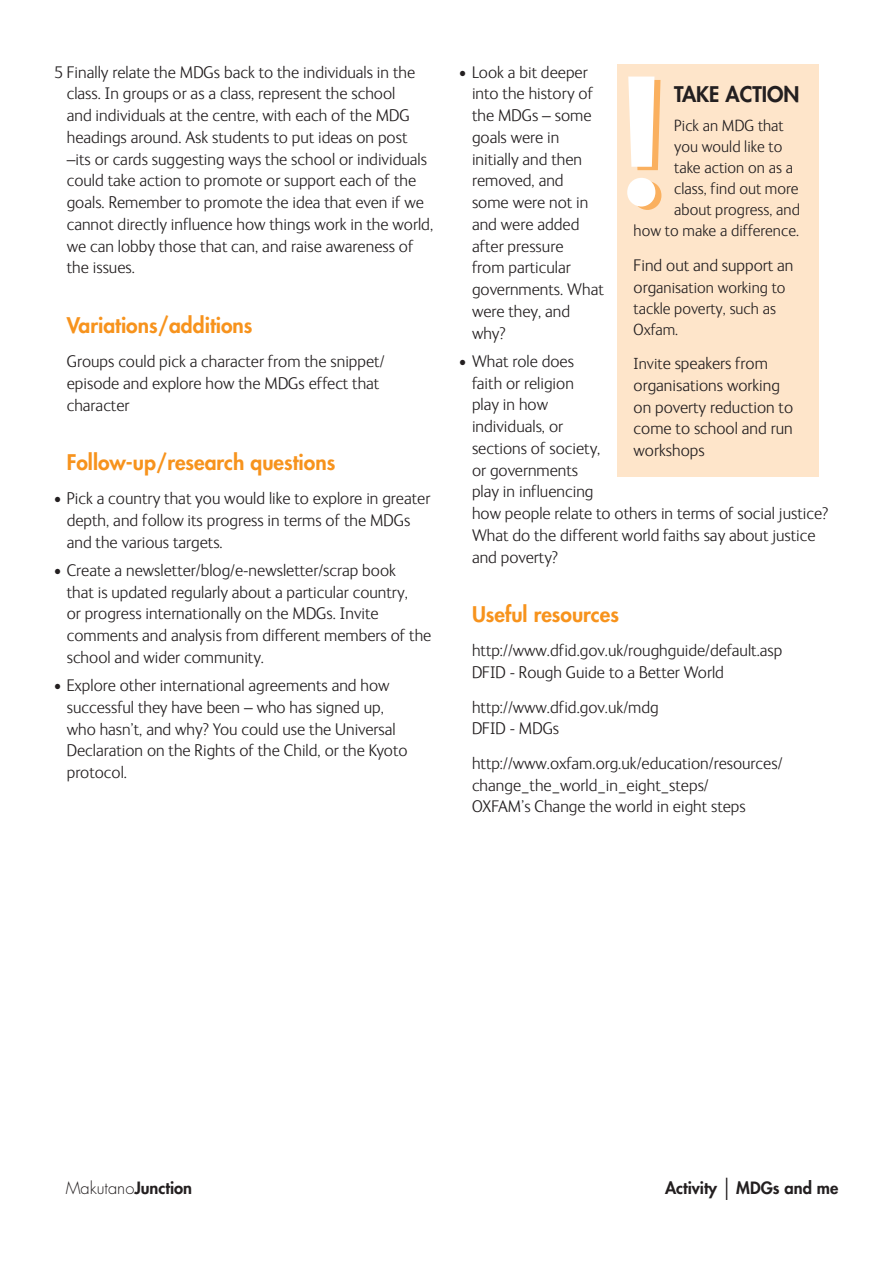
<style>
.page{position:relative;width:893px;height:1263px;background:#fff}
.page>*{position:absolute;margin:0;border:0;box-sizing:border-box;transform-origin:0 0}
.t1{font:800 21px "Futura";color:#f7931d}
.t2{font:800 21px "Futura";color:#231f20}
.t3{font:300 17.25px/21.8px "NHM Ingrid";color:#231f20}
.t4{font:300 16.5px/21px "NHM Ingrid";color:#231f20}
.t5{font:800 16.5px "Futura";color:#231f20}
.t6{font:300 16.5px "Futura";color:#231f20}
.s1{font-size:17.25px}
.s2{font-size:16.5px}
.s3{font-weight:800}
.s4{font-weight:300;font-size:27px}
</style>
<div class="page">
<div style="left:617px;top:64px;width:202px;height:412px;background:#fee5ca"></div>
<svg style="left:627px;top:77px;width:34px;height:133px"></svg>
<p class="t3" style="left:67px;top:61px;width:368px;text-indent:-13px">5 Finally relate the MDGs back to the individuals in the class. In groups or as a class, represent the school<br>and individuals at the centre, with each of the MDG headings around. Ask students to put ideas on post –its or cards suggesting ways the school or individuals could take action to promote or support each of the goals. Remember to promote the idea that even if we cannot directly influence how things work in the world, we can lobby those that can, and raise awareness of the issues.</p>
<p class="t1" style="left:67px;top:311px;width:187px">Variations/additions</p>
<p class="t3" style="left:67px;top:351px;width:319px">Groups could pick a character from the snippet/ episode and explore how the MDGs effect that character</p>
<p class="t1" style="left:67px;top:448px;width:270px">Follow-up/research questions</p>
<p class="t3" style="left:67px;top:488px;width:365px;text-indent:-13px">• Pick a country that you would like to explore in greater depth, and follow its progress in terms of the MDGs and the various targets.</p>
<p class="t3" style="left:67px;top:560px;width:366px;text-indent:-13px">• Create a newsletter/blog/e-newsletter/scrap book<br>that is updated regularly about a particular country,<br>or progress internationally on the MDGs. Invite comments and analysis from different members of the school and wider community.</p>
<p class="t3" style="left:67px;top:675px;width:342px;text-indent:-13px">• Explore other international agreements and how successful they have been – who has signed up, who hasn’t, and why? You could use the Universal Declaration on the Rights of the Child, or the Kyoto protocol.</p>
<p class="t3" style="left:472px;top:61px;width:133px;text-indent:-13px">• Look a bit deeper into the history of the MDGs – some goals were in initially and then removed, and some were not in and were added after pressure<br>from particular governments. What were they, and why?</p>
<p class="t3" style="left:472px;top:350px;width:358px;text-indent:-13px">• What role does<br>faith or religion<br>play in how<br>individuals, or<br>sections of society,<br>or governments<br>play in influencing<br>how people relate to others in terms of social justice?<br>What do the different world faiths say about justice and poverty?</p>
<p class="t1" style="left:472px;top:600px;width:148px">Useful resources</p>
<p class="t3" style="left:472px;top:640px;width:312px">http://www.dfid.gov.uk/roughguide/default.asp<br>DFID - Rough Guide to a Better World</p>
<p class="t3" style="left:472px;top:696px;width:188px">http://www.dfid.gov.uk/mdg<br>DFID - MDGs</p>
<p class="t3" style="left:472px;top:752px;width:312px">http://www.oxfam.org.uk/education/resources/ change_the_world_in_eight_steps/<br>OXFAM’s Change the world in eight steps</p>
<p class="t2" style="left:674px;top:80px;width:127px">TAKE ACTION</p>
<p class="t4" style="left:674px;top:116px;width:111px">Pick an MDG that</p>
<p class="t4" style="left:674px;top:137px;width:110px">you would like to</p>
<p class="t4" style="left:674px;top:158px;width:120px">take action on as a</p>
<p class="t4" style="left:674px;top:179px;width:126px">class, find out more</p>
<p class="t4" style="left:674px;top:200px;width:127px">about progress, and</p>
<p class="t4" style="left:634px;top:221px;width:167px">how to make a difference.</p>
<p class="t3" style="left:634px;top:255px;width:161px">Find out and support an</p>
<p class="t4" style="left:634px;top:277px;width:153px"><span class="s1">org</span>anisation working to tackle poverty, such as<br>Oxfam.</p>
<p class="t3" style="left:634px;top:353px;width:161px"><span class="s2">Invit</span>e speakers from organisations working on poverty reduction to come to school and run workshops</p>
<p class="t6" style="left:66px;top:1178px;width:128px">Makutano<span class="s3">Junction</span></p>
<p class="t5" style="left:665px;top:1177px;width:175px">Activity <span class="s4">|</span> MDGs and me</p>
</div>
